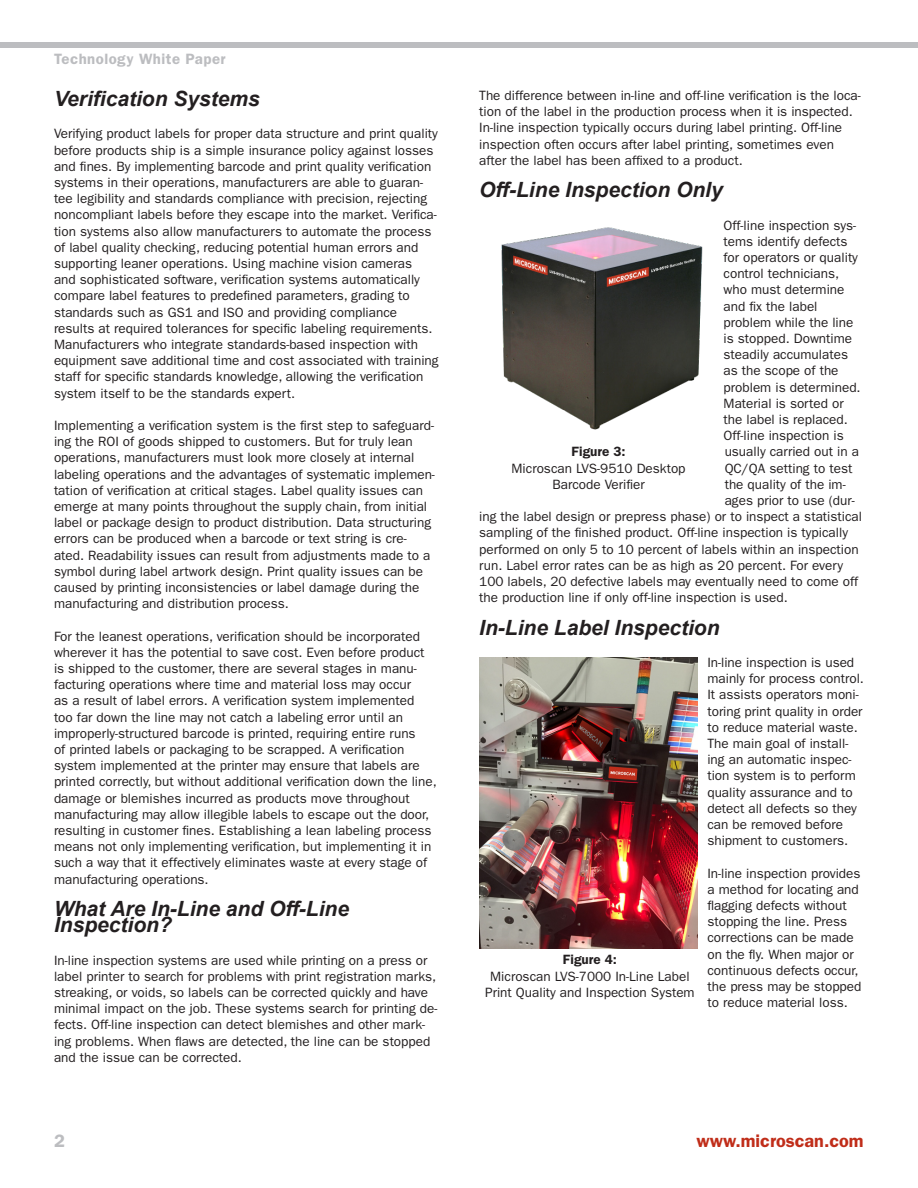
<style>
.page{position:relative;width:918px;height:1188px;background:#fff}
.page>*{position:absolute;margin:0;border:0;box-sizing:border-box;transform-origin:0 0}
.t1{font:italic 700 21px/16.2px "Arial";color:#231f20}
.t2{font:600 18px "ITC Franklin Gothic Std";color:#c02d19}
.t3{font:600 18px "ITC Franklin Gothic Std";color:#bcbdc0}
.t4{font:600 15px "ITC Franklin Gothic Std";letter-spacing:.03em;color:#bcbdc0}
.t5{font:13.5px/16.2px "ITC Franklin Gothic Std";color:#231f20}
.t6{font:600 13.5px "ITC Franklin Gothic Std";color:#231f20}
</style>
<div class="page">
<div style="left:0;top:43px;width:918px;height:5px;background:#bcbdc0"></div>
<img style="left:501px;top:227px;width:202px;height:203px">
<img style="left:479px;top:657px;width:219px;height:291px">
<p class="t4" style="left:54px;top:50px;width:173px">Technology White Paper</p>
<p class="t1" style="left:54px;top:91px;width:207px">Verification Systems</p>
<p class="t5" style="left:54px;top:126px;width:386px">Verifying product labels for proper data structure and print quality before products ship is a simple insurance policy against losses and fines. By implementing barcode and print quality verification systems in their operations, manufacturers are able to guaran&shy;tee legibility and standards compliance with precision, rejecting noncompliant labels before they escape into the market. Verifica&shy;tion systems also allow manufacturers to automate the process of label quality checking, reducing potential human errors and supporting leaner operations. Using machine vision cameras<br>and sophisticated software, verification systems automatically compare label features to predefined parameters, grading to standards such as GS1 and ISO and providing compliance results at required tolerances for specific labeling requirements.<br>Manufacturers who integrate standards-based inspection with equipment save additional time and cost associated with training staff for specific standards knowledge, allowing the verification system itself to be the standards expert.</p>
<p class="t5" style="left:54px;top:417px;width:382px">Implementing a verification system is the first step to safeguard&shy;ing the ROI of goods shipped to customers. But for truly lean operations, manufacturers must look more closely at internal labeling operations and the advantages of systematic implemen&shy;tation of verification at critical stages. Label quality issues can emerge at many points throughout the supply chain, from initial label or package design to product distribution. Data structuring errors can be produced when a barcode or text string is cre&shy;ated. Readability issues can result from adjustments made to a symbol during label artwork design. Print quality issues can be caused by printing inconsistencies or label damage during the manufacturing and distribution process.</p>
<p class="t5" style="left:54px;top:628px;width:384px">For the leanest operations, verification should be incorporated wherever it has the potential to save cost. Even before product is shipped to the customer, there are several stages in manu&shy;facturing operations where time and material loss may occur<br>as a result of label errors. A verification system implemented<br>too far down the line may not catch a labeling error until an improperly-structured barcode is printed, requiring entire runs<br>of printed labels or packaging to be scrapped. A verification system implemented at the printer may ensure that labels are printed correctly, but without additional verification down the line, damage or blemishes incurred as products move throughout manufacturing may allow illegible labels to escape out the door, resulting in customer fines. Establishing a lean labeling process means not only implementing verification, but implementing it in such a way that it effectively eliminates waste at every stage of manufacturing operations.</p>
<p class="t1" style="left:54px;top:901px;width:297px">What Are In-Line and Off-Line<br>Inspection?</p>
<p class="t5" style="left:54px;top:952px;width:385px">In-line inspection systems are used while printing on a press or label printer to search for problems with print registration marks, streaking, or voids, so labels can be corrected quickly and have minimal impact on the job. These systems search for printing de&shy;fects. Off-line inspection can detect blemishes and other mark&shy;ing problems. When flaws are detected, the line can be stopped and the issue can be corrected.</p>
<p class="t5" style="left:479px;top:87px;width:383px">The difference between in-line and off-line verification is the loca&shy;tion of the label in the production process when it is inspected.<br>In-line inspection typically occurs during label printing. Off-line inspection often occurs after label printing, sometimes even after the label has been affixed to a product.</p>
<p class="t1" style="left:479px;top:182px;width:245px">Off-Line Inspection Only</p>
<p class="t5" style="left:724px;top:217px;width:134px">Off-line inspection sys-</p>
<p class="t5" style="left:724px;top:233px;width:125px">tems identify defects</p>
<p class="t5" style="left:724px;top:249px;width:136px">for operators or quality</p>
<p class="t5" style="left:724px;top:266px;width:117px">control technicians,</p>
<p class="t5" style="left:724px;top:282px;width:122px">who must determine</p>
<p class="t5" style="left:724px;top:298px;width:95px">and fix the label</p>
<p class="t5" style="left:724px;top:314px;width:131px">problem while the line</p>
<p class="t5" style="left:724px;top:330px;width:130px">is stopped. Downtime</p>
<p class="t5" style="left:724px;top:347px;width:126px">steadily accumulates</p>
<p class="t5" style="left:724px;top:363px;width:117px">as the scope of the</p>
<p class="t5" style="left:724px;top:379px;width:139px">problem is determined.</p>
<p class="t5" style="left:724px;top:395px;width:122px">Material is sorted or</p>
<p class="t5" style="left:724px;top:411px;width:126px">the label is replaced.</p>
<p class="t5" style="left:724px;top:428px;width:122px">Off-line inspection is</p>
<p class="t5" style="left:725px;top:444px;width:136px">usually carried out in a</p>
<p class="t5" style="left:725px;top:460px;width:129px">QC/QA setting to test</p>
<p class="t5" style="left:725px;top:476px;width:122px">the quality of the im-</p>
<p class="t5" style="left:725px;top:492px;width:132px">ages prior to use (dur-</p>
<p class="t5" style="left:479px;top:509px;width:384px">ing the label design or prepress phase) or to inspect a statistical</p>
<p class="t5" style="left:479px;top:525px;width:370px">sampling of the finished product. Off-line inspection is typically</p>
<p class="t5" style="left:479px;top:541px;width:381px">performed on only 5 to 10 percent of labels within an inspection</p>
<p class="t5" style="left:479px;top:557px;width:365px">run. Label error rates can be as high as 20 percent. For every</p>
<p class="t5" style="left:479px;top:573px;width:381px">100 labels, 20 defective labels may eventually need to come off</p>
<p class="t5" style="left:479px;top:590px;width:310px">the production line if only off-line inspection is used.</p>
<p class="t1" style="left:479px;top:620px;width:242px">In-Line Label Inspection</p>
<p class="t5" style="left:707px;top:654px;width:158px">In-line inspection is used mainly for process control.<br>It assists operators moni&shy;toring print quality in order to reduce material waste.<br>The main goal of install&shy;ing an automatic inspec&shy;tion system is to perform quality assurance and to detect all defects so they can be removed before shipment to customers.</p>
<p class="t5" style="left:707px;top:865px;width:156px">In-line inspection provides a method for locating and flagging defects without stopping the line. Press corrections can be made on the fly. When major or continuous defects occur, the press may be stopped to reduce material loss.</p>
<p class="t6" style="left:572px;top:444px;width:56px">Figure 3:</p>
<p class="t5" style="left:512px;top:460px;width:176px">Microscan LVS-9510 Desktop</p>
<p class="t5" style="left:552px;top:476px;width:94px">Barcode Verifier</p>
<p class="t6" style="left:563px;top:952px;width:56px">Figure 4:</p>
<p class="t5" style="left:485px;top:968px;width:211px;text-align:center">Microscan LVS-7000 In-Line Label<br>Print Quality and Inspection System</p>
<p class="t3" style="left:54px;top:1131px;width:12px">2</p>
<p class="t2" style="left:697px;top:1131px;width:169px">www.microscan.com</p>
</div>
